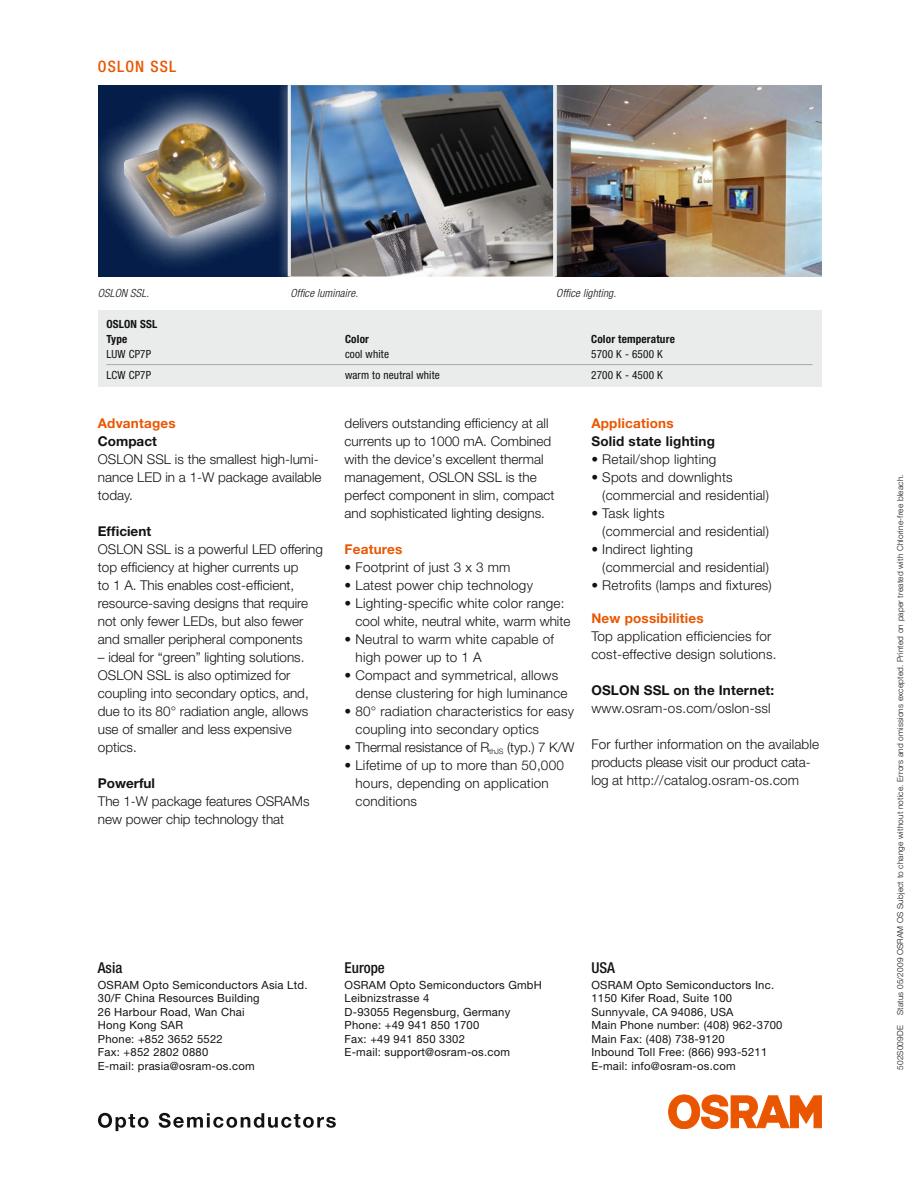
<style>
.page{position:relative;width:919px;height:1187px;background:#fff}
.page>*{position:absolute;margin:0;border:0;box-sizing:border-box;transform-origin:0 0}
.t1{font:500 condensed 15.75px "Helvetica Neue";letter-spacing:.075em;color:#ea5600}
.t2{font:500 condensed 15px "Helvetica Neue";color:#141314}
.t3{font:300 13.5px/18px "Helvetica Neue";color:#141314}
.t4{font:700 13.5px "Helvetica Neue";letter-spacing:.01em;color:#141314}
.t5{font:700 13.5px "Helvetica Neue";letter-spacing:.015em;color:#ea5600}
.t6{font:11.25px/13.5px "Helvetica Neue";letter-spacing:.02em;color:#141314}
.t7{font:condensed 11.25px "Helvetica Neue";letter-spacing:.015em;color:#141314}
.t8{font:italic 300 condensed 11.25px "Helvetica Neue";letter-spacing:.015em;color:#141314}
.t9{font:700 condensed 11.25px/15px "Helvetica Neue";letter-spacing:.015em;color:#141314}
.t10{font:300 8.25px "Helvetica Neue";letter-spacing:.02em;color:#141314}
</style>
<div class="page">
<div style="left:98px;top:85px;width:191px;height:191px;background:#041e49"></div>
<svg style="left:668px;top:1094px;width:153px;height:34px"></svg>
<svg style="left:98px;top:1112px;width:50px;height:18px"></svg>
<svg style="left:158px;top:1112px;width:178px;height:15px"></svg>
<img style="left:565px;top:85px;width:256px;height:191px">
<div style="left:277px;top:75px;width:23px;height:210px;background:#fff;opacity:.83"></div>
<hr style="left:288px;top:85px;width:3px;height:191px;background:#eaebeb">
<div style="left:543px;top:75px;width:22px;height:210px;background:#fff;opacity:.83"></div>
<hr style="left:553px;top:85px;width:3px;height:191px;background:#eaebeb">
<div style="left:98px;top:310px;width:723px;height:77px;background:#eaebeb"></div>
<hr style="left:106px;top:364px;width:706px;height:1px;background:#a9aaac">
<img style="left:98px;top:83px;width:199px;height:187px">
<img style="left:291px;top:85px;width:262px;height:191px">
<p class="t1" style="left:98px;top:57px;width:80px">OSLON SSL</p>
<p class="t8" style="left:98px;top:287px;width:53px">OSLON SSL.</p>
<p class="t8" style="left:290px;top:287px;width:69px">Office luminaire.</p>
<p class="t8" style="left:556px;top:287px;width:61px">Office lighting.</p>
<p class="t9" style="left:106px;top:316px;width:52px">OSLON SSL<br>Type</p>
<p class="t9" style="left:345px;top:331px;width:25px">Color</p>
<p class="t9" style="left:591px;top:331px;width:85px">Color temperature</p>
<p class="t7" style="left:106px;top:347px;width:46px">LUW CP7P</p>
<p class="t7" style="left:345px;top:347px;width:45px">cool white</p>
<p class="t7" style="left:591px;top:347px;width:73px">5700 K - 6500 K</p>
<p class="t7" style="left:106px;top:369px;width:46px">LCW CP7P</p>
<p class="t7" style="left:345px;top:369px;width:96px">warm to neutral white</p>
<p class="t7" style="left:591px;top:369px;width:73px">2700 K - 4500 K</p>
<p class="t5" style="left:98px;top:415px;width:79px">Advantages</p>
<p class="t4" style="left:98px;top:433px;width:60px">Compact</p>
<p class="t3" style="left:98px;top:450px;width:225px">OSLON SSL is the smallest high-lumi&shy;nance LED in a 1-W package available today.</p>
<p class="t4" style="left:98px;top:523px;width:55px">Efficient</p>
<p class="t3" style="left:98px;top:540px;width:227px">OSLON SSL is a powerful LED offering top efficiency at higher currents up<br>to 1 A. This enables cost-efficient, resource-saving designs that require not only fewer LEDs, but also fewer and smaller peripheral components</p>
<p class="t3" style="left:98px;top:648px;width:212px">– ideal for “green” lighting solutions.<br>OSLON SSL is also optimized for coupling into secondary optics, and, due to its 80° radiation angle, allows use of smaller and less expensive optics.</p>
<p class="t4" style="left:98px;top:775px;width:59px">Powerful</p>
<p class="t3" style="left:98px;top:792px;width:213px">The 1-W package features OSRAMs new power chip technology that</p>
<p class="t3" style="left:344px;top:414px;width:211px">delivers outstanding efficiency at all currents up to 1000 mA. Combined with the device’s excellent thermal management, OSLON SSL is the perfect component in slim, compact and sophisticated lighting designs.</p>
<p class="t5" style="left:344px;top:541px;width:59px">Features</p>
<p class="t3" style="left:344px;top:558px;width:167px">• Footprint of just 3 x 3 mm</p>
<p class="t3" style="left:344px;top:576px;width:190px">• Latest power chip technology</p>
<p class="t3" style="left:355px;top:594px;width:216px;text-indent:-11px">• Lighting-specific white color range: cool white, neutral white, warm white</p>
<p class="t3" style="left:355px;top:630px;width:200px;text-indent:-11px">• Neutral to warm white capable of high power up to 1 A</p>
<p class="t3" style="left:355px;top:666px;width:213px;text-indent:-11px">• Compact and symmetrical, allows dense clustering for high luminance</p>
<p class="t3" style="left:355px;top:702px;width:220px;text-indent:-11px">• 80° radiation characteristics for easy coupling into secondary optics</p>
<p class="t3" style="left:344px;top:738px;width:231px">• Thermal resistance of R<sub>thJS</sub> (typ.) 7 K/W</p>
<p class="t3" style="left:355px;top:756px;width:210px;text-indent:-11px">• Lifetime of up to more than 50,000 hours, depending on application conditions</p>
<p class="t5" style="left:591px;top:415px;width:84px">Applications</p>
<p class="t4" style="left:591px;top:433px;width:125px">Solid state lighting</p>
<p class="t3" style="left:591px;top:450px;width:127px">• Retail/shop lighting</p>
<p class="t3" style="left:602px;top:468px;width:168px;text-indent:-11px">• Spots and downlights (commercial and residential)</p>
<p class="t3" style="left:602px;top:504px;width:168px;text-indent:-11px">• Task lights<br>(commercial and residential)</p>
<p class="t3" style="left:602px;top:540px;width:168px;text-indent:-11px">• Indirect lighting<br>(commercial and residential)</p>
<p class="t3" style="left:591px;top:576px;width:182px">• Retrofits (lamps and fixtures)</p>
<p class="t5" style="left:591px;top:610px;width:114px">New possibilities</p>
<p class="t3" style="left:591px;top:627px;width:187px">Top application efficiencies for cost-effective design solutions.</p>
<p class="t4" style="left:591px;top:682px;width:184px">OSLON SSL on the Internet:</p>
<p class="t3" style="left:591px;top:699px;width:181px">www.osram-os.com/oslon-ssl</p>
<p class="t3" style="left:591px;top:735px;width:229px">For further information on the available products please visit our product cata&shy;log at http://catalog.osram-os.com</p>
<p class="t2" style="left:98px;top:958px;width:26px">Asia</p>
<p class="t6" style="left:98px;top:977px;width:211px">OSRAM Opto Semiconductors Asia Ltd.<br>30/F China Resources Building<br>26 Harbour Road, Wan Chai<br>Hong Kong SAR<br>Phone: +852 3652 5522<br>Fax: +852 2802 0880<br>E-mail: prasia@osram-os.com</p>
<p class="t2" style="left:344px;top:958px;width:42px">Europe</p>
<p class="t6" style="left:344px;top:977px;width:199px">OSRAM Opto Semiconductors GmbH<br>Leibnizstrasse 4<br>D-93055 Regensburg, Germany<br>Phone: +49 941 850 1700<br>Fax: +49 941 850 3302<br>E-mail: support@osram-os.com</p>
<p class="t2" style="left:591px;top:958px;width:25px">USA</p>
<p class="t6" style="left:591px;top:977px;width:193px">OSRAM Opto Semiconductors Inc.<br>1150 Kifer Road, Suite 100<br>Sunnyvale, CA 94086, USA<br>Main Phone number: (408) 962-3700<br>Main Fax: (408) 738-9120<br>Inbound Toll Free: (866) 993-5211<br>E-mail: info@osram-os.com</p>
<p class="t10" style="left:895px;top:1069px;width:597px;rotate:-90deg">502S009DE Status 05/2009 OSRAM OS Subject to change without notice. Errors and omissions excepted. Printed on paper treated with Chlorine-free bleach.</p>
</div>
